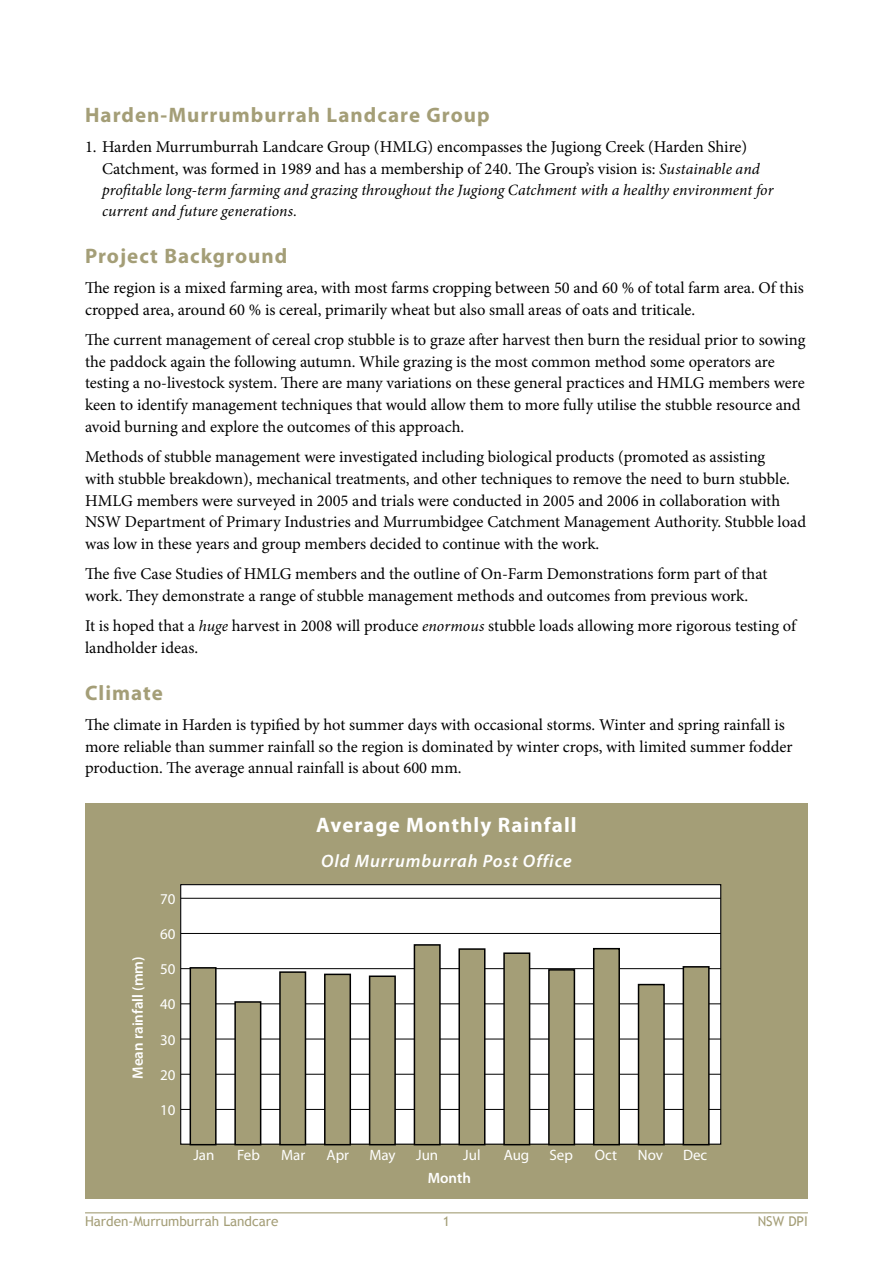
<style>
.page{position:relative;width:893px;height:1263px;background:#fff}
.page>*{position:absolute;margin:0;border:0;box-sizing:border-box;transform-origin:0 0}
.t1{font:700 21px "Myriad Pro";letter-spacing:.05em;color:#a49e77}
.t2{font:700 21px "Myriad Pro";letter-spacing:.05em;color:#fff}
.t3{font:italic 600 18px "Myriad Pro";letter-spacing:.05em;color:#fff}
.t4{font:16.5px/21.8px "Minion Pro";letter-spacing:-.005em;color:#000}
.t5{font:italic 15.75px/21px "Minion Pro";color:#000}
.t6{font:15px "Myriad Pro";color:#fff}
.t7{font:600 15px "Myriad Pro";color:#fff}
.t8{font:13.5px "Trebuchet MS";color:#a49e77}
.s1{font-style:italic;font-size:15.75px}
</style>
<div class="page">
<div style="left:85px;top:804px;width:723px;height:395px;background:#a49e77"></div>
<div style="left:181px;top:885px;width:540px;height:259px;background:#fff"></div>
<hr style="left:181px;top:898px;width:540px;height:1px;background:#000">
<hr style="left:181px;top:1109px;width:540px;height:1px;background:#000">
<hr style="left:181px;top:1074px;width:540px;height:1px;background:#000">
<hr style="left:181px;top:1039px;width:540px;height:1px;background:#000">
<hr style="left:181px;top:1003px;width:540px;height:1px;background:#000">
<hr style="left:181px;top:968px;width:540px;height:1px;background:#000">
<hr style="left:181px;top:933px;width:540px;height:1px;background:#000">
<div style="left:190px;top:968px;width:26px;height:177px;background:#a49e77"></div>
<div style="left:190px;top:967px;width:27px;height:178px;border:2px solid #000"></div>
<div style="left:459px;top:949px;width:26px;height:196px;background:#a49e77"></div>
<div style="left:458px;top:948px;width:27px;height:197px;border:2px solid #000"></div>
<div style="left:414px;top:945px;width:26px;height:200px;background:#a49e77"></div>
<div style="left:414px;top:944px;width:27px;height:201px;border:2px solid #000"></div>
<div style="left:370px;top:976px;width:25px;height:169px;background:#a49e77"></div>
<div style="left:369px;top:975px;width:27px;height:170px;border:2px solid #000"></div>
<div style="left:325px;top:974px;width:25px;height:171px;background:#a49e77"></div>
<div style="left:324px;top:974px;width:27px;height:171px;border:2px solid #000"></div>
<div style="left:280px;top:972px;width:25px;height:173px;background:#a49e77"></div>
<div style="left:279px;top:971px;width:27px;height:174px;border:2px solid #000"></div>
<div style="left:235px;top:1002px;width:26px;height:143px;background:#a49e77"></div>
<div style="left:234px;top:1001px;width:27px;height:144px;border:2px solid #000"></div>
<div style="left:504px;top:953px;width:26px;height:192px;background:#a49e77"></div>
<div style="left:503px;top:952px;width:27px;height:193px;border:2px solid #000"></div>
<div style="left:549px;top:970px;width:25px;height:175px;background:#a49e77"></div>
<div style="left:548px;top:969px;width:27px;height:176px;border:2px solid #000"></div>
<div style="left:594px;top:949px;width:25px;height:196px;background:#a49e77"></div>
<div style="left:593px;top:948px;width:27px;height:197px;border:2px solid #000"></div>
<div style="left:638px;top:984px;width:26px;height:161px;background:#a49e77"></div>
<div style="left:638px;top:984px;width:27px;height:161px;border:2px solid #000"></div>
<div style="left:683px;top:967px;width:26px;height:178px;background:#a49e77"></div>
<div style="left:683px;top:966px;width:27px;height:179px;border:2px solid #000"></div>
<hr style="left:85px;top:1212px;width:723px;height:1px;background:#a49e77">
<p class="t1" style="left:85px;top:101px;width:406px">Harden-Murrumburrah Landcare Group</p>
<p class="t4" style="left:102px;top:136px;width:659px;text-indent:-17px">1. Harden Murrumburrah Landcare Group (HMLG) encompasses the Jugiong Creek (Harden Shire)<br>Catchment, was formed in 1989 and has a membership of 240. The Group’s vision is: <span class="s1">Sustainable and</span></p>
<p class="t5" style="left:102px;top:179px;width:673px">profitable long-term farming and grazing throughout the Jugiong Catchment with a healthy environment for current and future generations.</p>
<p class="t1" style="left:85px;top:242px;width:204px">Project Background</p>
<p class="t4" style="left:85px;top:277px;width:720px">The region is a mixed farming area, with most farms cropping between 50 and 60 % of total farm area. Of this cropped area, around 60 % is cereal, primarily wheat but also small areas of oats and triticale.</p>
<p class="t4" style="left:85px;top:329px;width:722px">The current management of cereal crop stubble is to graze after harvest then burn the residual prior to sowing the paddock again the following autumn. While grazing is the most common method some operators are testing a no-livestock system. There are many variations on these general practices and HMLG members were keen to identify management techniques that would allow them to more fully utilise the stubble resource and avoid burning and explore the outcomes of this approach.</p>
<p class="t4" style="left:85px;top:446px;width:723px">Methods of stubble management were investigated including biological products (promoted as assisting<br>with stubble breakdown), mechanical treatments, and other techniques to remove the need to burn stubble.<br>HMLG members were surveyed in 2005 and trials were conducted in 2005 and 2006 in collaboration with NSW Department of Primary Industries and Murrumbidgee Catchment Management Authority. Stubble load was low in these years and group members decided to continue with the work.</p>
<p class="t4" style="left:85px;top:563px;width:684px">The five Case Studies of HMLG members and the outline of On-Farm Demonstrations form part of that work. They demonstrate a range of stubble management methods and outcomes from previous work.</p>
<p class="t4" style="left:85px;top:615px;width:712px">It is hoped that a <span class="s1">huge</span> harvest in 2008 will produce <span class="s1">enormous</span> stubble loads allowing more rigorous testing of landholder ideas.</p>
<p class="t1" style="left:85px;top:679px;width:79px">Climate</p>
<p class="t4" style="left:85px;top:714px;width:709px">The climate in Harden is typified by hot summer days with occasional storms. Winter and spring rainfall is more reliable than summer rainfall so the region is dominated by winter crops, with limited summer fodder production. The average annual rainfall is about 600 mm.</p>
<p class="t2" style="left:316px;top:811px;width:262px">Average Monthly Rainfall</p>
<p class="t3" style="left:321px;top:849px;width:252px">Old Murrumburrah Post Office</p>
<p class="t7" style="left:128px;top:1079px;width:124px;rotate:-90deg">Mean rainfall (mm)</p>
<p class="t6" style="left:160px;top:890px;width:17px">70</p>
<p class="t6" style="left:160px;top:925px;width:17px">60</p>
<p class="t6" style="left:160px;top:960px;width:17px">50</p>
<p class="t6" style="left:160px;top:995px;width:17px">40</p>
<p class="t6" style="left:160px;top:1030px;width:17px">30</p>
<p class="t6" style="left:160px;top:1065px;width:17px">20</p>
<p class="t6" style="left:160px;top:1100px;width:17px">10</p>
<p class="t6" style="left:193px;top:1146px;width:23px">Jan</p>
<p class="t6" style="left:237px;top:1146px;width:24px">Feb</p>
<p class="t6" style="left:281px;top:1146px;width:26px">Mar</p>
<p class="t6" style="left:327px;top:1146px;width:24px">Apr</p>
<p class="t6" style="left:369px;top:1146px;width:28px">May</p>
<p class="t6" style="left:416px;top:1146px;width:24px">Jun</p>
<p class="t6" style="left:463px;top:1146px;width:19px">Jul</p>
<p class="t6" style="left:504px;top:1146px;width:27px">Aug</p>
<p class="t6" style="left:549px;top:1146px;width:25px">Sep</p>
<p class="t6" style="left:595px;top:1146px;width:24px">Oct</p>
<p class="t6" style="left:638px;top:1146px;width:27px">Nov</p>
<p class="t6" style="left:683px;top:1146px;width:26px">Dec</p>
<p class="t7" style="left:428px;top:1169px;width:45px">Month</p>
<p class="t8" style="left:85px;top:1213px;width:195px">Harden-Murrumburrah Landcare</p>
<p class="t8" style="left:758px;top:1213px;width:52px">NSW DPI</p>
</div>
